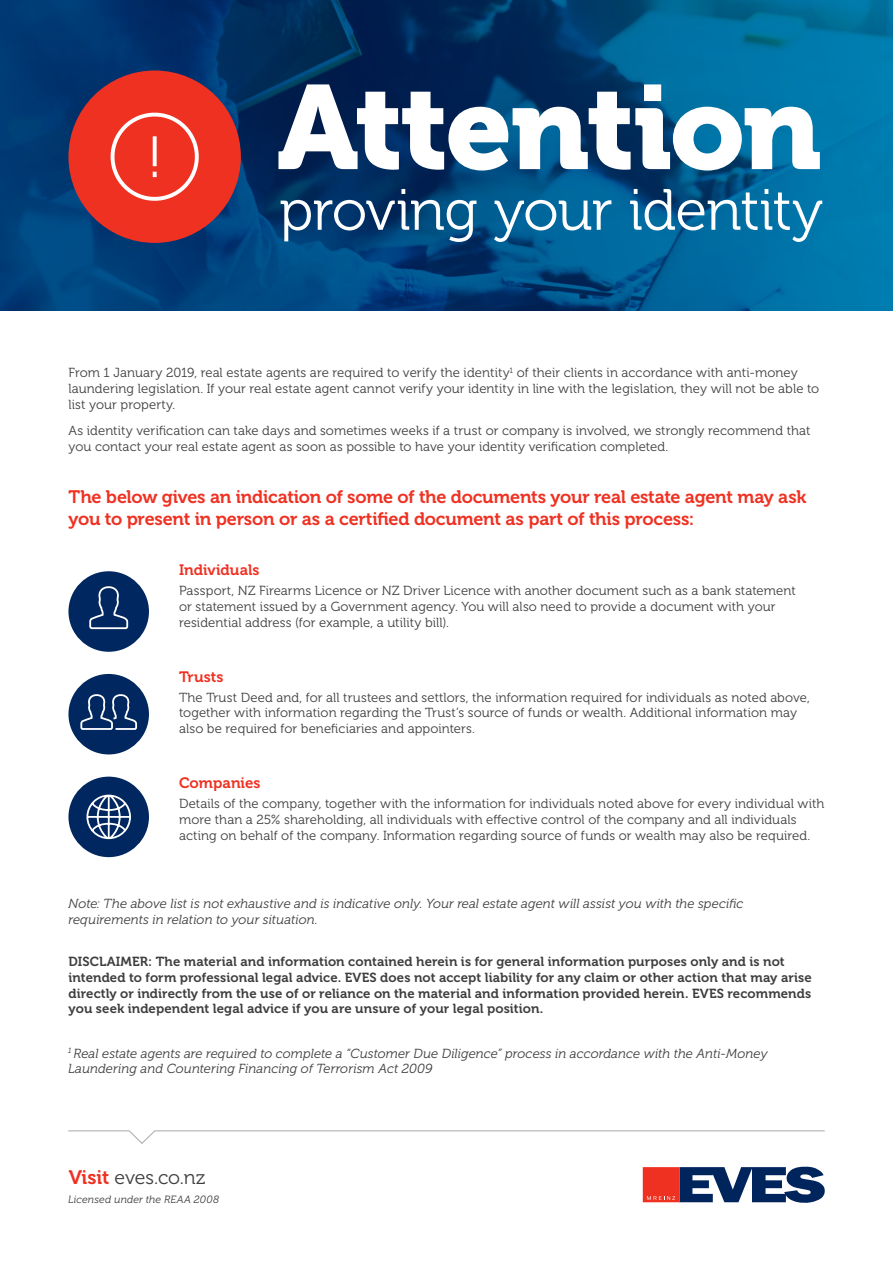
<style>
.page{position:relative;width:893px;height:1263px;background:#fff}
.page>*{position:absolute;margin:0;border:0;box-sizing:border-box;transform-origin:0 0}
.t1{font:118.35px "Museo 900";letter-spacing:-.02em;color:#fff}
.t2{font:58.05px "Museo 300";letter-spacing:-.015em;color:#fff}
.t3{font:19.5px "Museo 300";letter-spacing:-.005em;color:#3e3e3f}
.t4{font:18px/21.6px "Museo 700";letter-spacing:-.015em;color:#ef3122}
.t5{font:15px "Museo 700";letter-spacing:.005em;color:#ef3122}
.t6{font:13.2px/15.8px "Museo 300";letter-spacing:.005em;color:#3e3e3f}
.t7{font:13.2px/15.8px "Museo 700";letter-spacing:.01em;color:#3e3e3f}
.t8{font:italic 13.2px/15.8px "Museo 300";letter-spacing:.005em;color:#3e3e3f}
.t9{font:italic 10.5px "Museo 300";letter-spacing:.015em;color:#3e3e3f}
.s1{font-family:"Museo 700";color:#ef3122}
</style>
<div class="page">
<img style="left:0;top:0;width:893px;height:310px">
<div style="left:643px;top:1167px;width:36px;height:35px;background:#ef3122"></div>
<svg style="left:647px;top:1166px;width:178px;height:37px"></svg>
<svg style="left:68px;top:1130px;width:757px;height:14px"></svg>
<div style="left:68px;top:70px;width:173px;height:173px;background:#ef3122;border-radius:50%"></div>
<svg style="left:110px;top:112px;width:89px;height:89px"></svg>
<div style="left:68px;top:674px;width:81px;height:80px;background:#00275f;border-radius:50%"></div>
<svg style="left:80px;top:694px;width:57px;height:36px"></svg>
<div style="left:68px;top:571px;width:81px;height:81px;background:#00275f;border-radius:50%"></div>
<svg style="left:89px;top:586px;width:40px;height:44px"></svg>
<div style="left:68px;top:777px;width:81px;height:80px;background:#00275f;border-radius:50%"></div>
<svg style="left:86px;top:794px;width:45px;height:46px"></svg>
<h1 class="t1" style="left:277px;top:60px;width:546px">Attention</h1>
<h2 class="t2" style="left:279px;top:178px;width:545px">proving your identity</h2>
<p class="t6" style="left:68px;top:365px;width:752px">From 1 January 2019, real estate agents are required to verify the identity<sup>1</sup> of their clients in accordance with anti-money laundering legislation. If your real estate agent cannot verify your identity in line with the legislation, they will not be able to list your property.</p>
<p class="t6" style="left:68px;top:423px;width:743px">As identity verification can take days and sometimes weeks if a trust or company is involved, we strongly recommend that you contact your real estate agent as soon as possible to have your identity verification completed.</p>
<h3 class="t4" style="left:68px;top:487px;width:739px">The below gives an indication of some of the documents your real estate agent may ask you to present in person or as a certified document as part of this process:</h3>
<p class="t5" style="left:179px;top:562px;width:82px">Individuals</p>
<p class="t6" style="left:179px;top:583px;width:618px">Passport, NZ Firearms Licence or NZ Driver Licence with another document such as a bank statement or statement issued by a Government agency. You will also need to provide a document with your residential address (for example, a utility bill).</p>
<p class="t5" style="left:179px;top:668px;width:46px">Trusts</p>
<p class="t6" style="left:179px;top:690px;width:632px">The Trust Deed and, for all trustees and settlors, the information required for individuals as noted above, together with information regarding the Trust’s source of funds or wealth. Additional information may also be required for beneficiaries and appointers.</p>
<p class="t5" style="left:179px;top:775px;width:83px">Companies</p>
<p class="t6" style="left:179px;top:796px;width:647px">Details of the company, together with the information for individuals noted above for every individual with more than a 25% shareholding, all individuals with effective control of the company and all individuals acting on behalf of the company. Information regarding source of funds or wealth may also be required.</p>
<p class="t8" style="left:68px;top:896px;width:676px">Note: The above list is not exhaustive and is indicative only. Your real estate agent will assist you with the specific requirements in relation to your situation.</p>
<p class="t7" style="left:68px;top:954px;width:745px">DISCLAIMER: The material and information contained herein is for general information purposes only and is not intended to form professional legal advice. EVES does not accept liability for any claim or other action that may arise directly or indirectly from the use of or reliance on the material and information provided herein. EVES recommends you seek independent legal advice if you are unsure of your legal position.</p>
<p class="t8" style="left:68px;top:1045px;width:701px"><sup>1</sup> Real estate agents are required to complete a “Customer Due Diligence” process in accordance with the Anti-Money<br>Laundering and Countering Financing of Terrorism Act 2009</p>
<h3 class="t3" style="left:69px;top:1166px;width:138px"><span class="s1">Visit</span> eves.co.nz</h3>
<p class="t9" style="left:68px;top:1193px;width:153px">Licensed under the REAA 2008</p>
</div>
